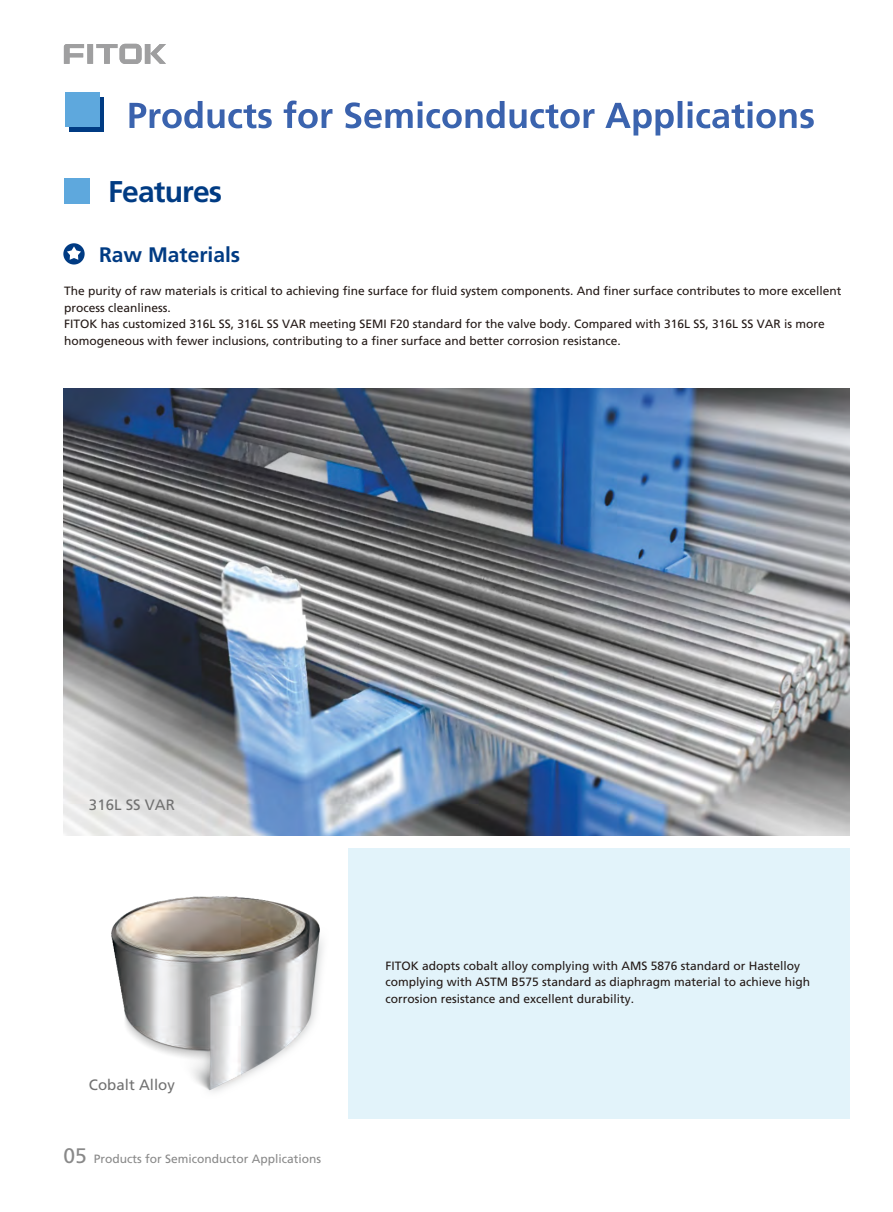
<style>
.page{position:relative;width:893px;height:1212px;background:#fff}
.page>*{position:absolute;margin:0;border:0;box-sizing:border-box;transform-origin:0 0}
.t1{font:700 30px "Frutiger CE";letter-spacing:-.03em;color:#003b83}
.t2{font:700 21px "Frutiger CE";color:#003b83}
.t3{font:15px "Frutiger CE";color:#717171}
.t4{font:12px/16.6px "Frutiger CE";color:#231916}
.t5{font:12px "Frutiger CE";color:#898989}
.s1{font-size:21px}
</style>
<div class="page">
<img style="left:63px;top:389px;width:787px;height:446px">
<div style="left:348px;top:848px;width:502px;height:271px;background:#e2f3fa"></div>
<svg style="left:63px;top:243px;width:22px;height:21px"></svg>
<svg style="left:67px;top:246px;width:14px;height:14px"></svg>
<div style="left:64px;top:178px;width:26px;height:26px;background:#5ea8dd"></div>
<svg style="left:64px;top:43px;width:102px;height:21px"></svg>
<svg style="left:129px;top:100px;width:685px;height:36px"></svg>
<div style="left:70px;top:97px;width:34px;height:34px;background:#003b83"></div>
<div style="left:66px;top:93px;width:34px;height:34px;background:#5ea8dd"></div>
<img style="left:111px;top:896px;width:212px;height:196px">
<h1 class="t1" style="left:108px;top:179px;width:116px">Features</h1>
<h2 class="t2" style="left:99px;top:246px;width:143px">Raw Materials</h2>
<p class="t4" style="left:64px;top:284px;width:779px">The purity of raw materials is critical to achieving fine surface for fluid system components. And finer surface contributes to more excellent process cleanliness.<br>FITOK has customized 316L SS, 316L SS VAR meeting SEMI F20 standard for the valve body. Compared with 316L SS, 316L SS VAR is more homogeneous with fewer inclusions, contributing to a finer surface and better corrosion resistance.</p>
<p class="t3" style="left:89px;top:798px;width:87px">316L SS VAR</p>
<p class="t3" style="left:89px;top:1079px;width:87px">Cobalt Alloy</p>
<p class="t5" style="left:64px;top:1154px;width:259px"><span class="s1">05</span> Products for Semiconductor Applications</p>
<p class="t4" style="left:385px;top:958px;width:426px">FITOK adopts cobalt alloy complying with AMS 5876 standard or Hastelloy complying with ASTM B575 standard as diaphragm material to achieve high corrosion resistance and excellent durability.</p>
</div>
